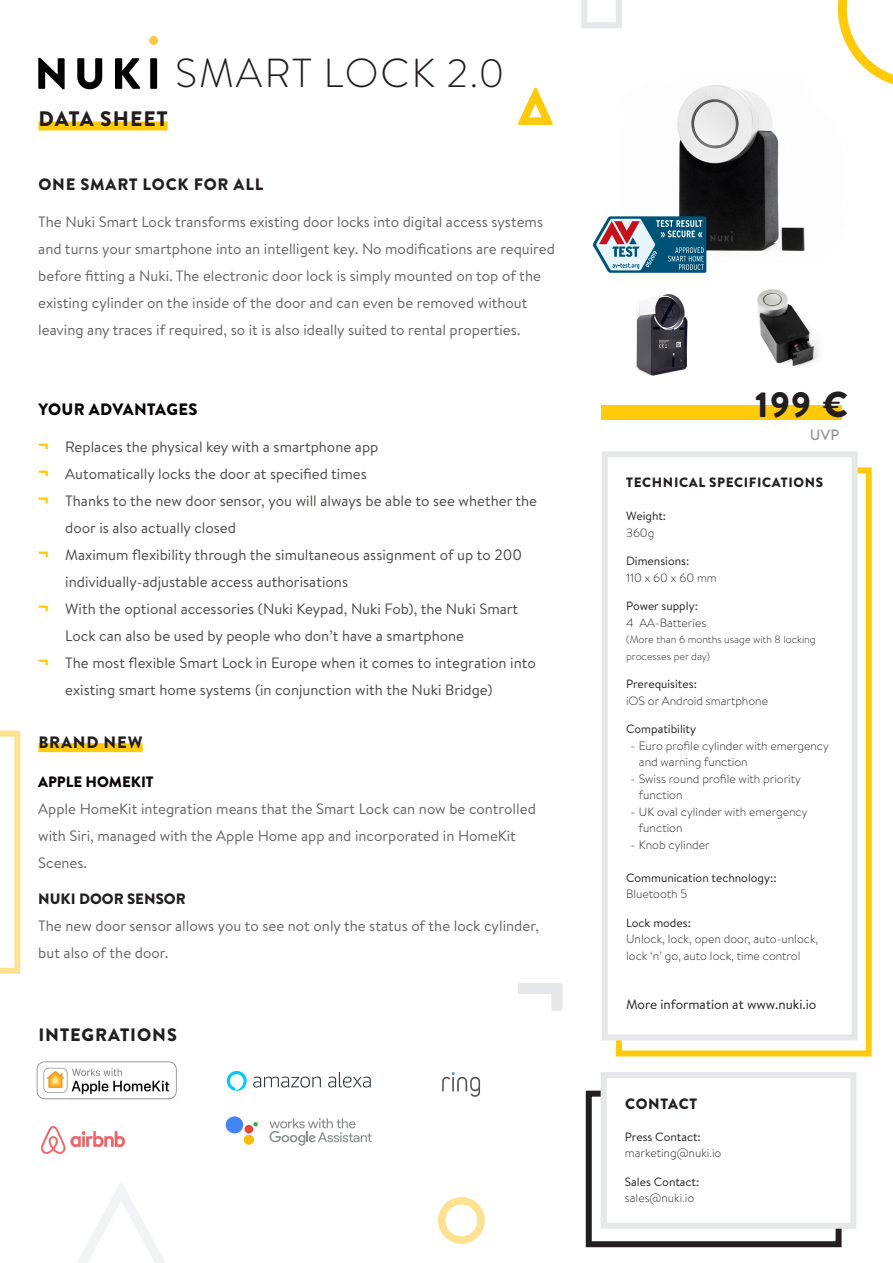
<style>
.page{position:relative;width:893px;height:1263px;background:#fff}
.page>*{position:absolute;margin:0;border:0;box-sizing:border-box;transform-origin:0 0}
.t1{font:900 52.5px "Brandon Grotesque";color:#feca0a}
.t2{font:300 40.5px "Brandon Grotesque";letter-spacing:.05em;color:#231f20}
.t3{font:900 36px "Brandon Grotesque";color:#231f20}
.t4{font:900 21px "Brandon Grotesque";letter-spacing:.05em;color:#231f20}
.t5{font:900 18px "Brandon Grotesque";letter-spacing:.05em;color:#231f20}
.t6{font:900 16.5px "Brandon Grotesque";letter-spacing:.05em;color:#231f20}
.t7{font:900 16.5px "Brandon Grotesque";letter-spacing:.02em;color:#080302}
.t8{font:15px/27px "Brandon Text";color:#636366}
.t9{font:15px/27px "Brandon Text";color:#4b4948}
.t10{font:900 15px "Brandon Grotesque";color:#231f20}
.t11{font:900 15px "Brandon Grotesque";color:#080302}
.t12{font:900 15px "Brandon Grotesque";letter-spacing:.045em;color:#231f20}
.t13{font:500 15px "Brandon Text";color:#939598}
.t14{font:13.5px "Brandon Text";color:#231f20}
.t15{font:900 13.5px "Brandon Grotesque";letter-spacing:.045em;color:#231f20}
.t16{font:300 12px/16.5px "Brandon Text";color:#231f20}
.t17{font:12px "Brandon Text";color:#231f20}
.t18{font:300 10.5px/16.5px "Brandon Text";color:#231f20}
.s1{font-family:"Brandon Grotesque";font-weight:900;font-size:21px;color:#feca0a}
</style>
<div class="page">
<img style="left:677px;top:85px;width:128px;height:187px">
<img style="left:635px;top:294px;width:53px;height:82px">
<img style="left:757px;top:289px;width:62px;height:78px">
<div style="left:616px;top:467px;width:256px;height:589px;border:6px solid #feca0a"></div>
<svg style="left:38px;top:58px;width:27px;height:31px"></svg>
<svg style="left:77px;top:58px;width:25px;height:31px"></svg>
<svg style="left:115px;top:58px;width:25px;height:31px"></svg>
<div style="left:150px;top:58px;width:7px;height:31px;background:#000001"></div>
<div style="left:149px;top:36px;width:9px;height:9px;background:#fec94a;border-radius:50%"></div>
<div style="left:38px;top:121px;width:130px;height:9px;background:#feca0a"></div>
<div style="left:38px;top:743px;width:105px;height:9px;background:#feca0a"></div>
<div style="left:602px;top:451px;width:256px;height:589px;background:#fff;border:6px solid #e6e7e9"></div>
<div style="left:586px;top:1091px;width:256px;height:156px;border:6px solid #231f20"></div>
<div style="left:601px;top:1072px;width:255px;height:157px;background:#fff;border:6px solid #e6e7e9"></div>
<div style="left:602px;top:405px;width:240px;height:15px;background:#feca0a"></div>
<svg style="left:518px;top:983px;width:44px;height:28px"></svg>
<div style="left:438px;top:1197px;width:47px;height:47px;border:8px solid #ffe192;border-radius:50%"></div>
<svg style="left:77px;top:1182px;width:88px;height:81px"></svg>
<svg style="left:838px;top:0;width:55px;height:85px"></svg>
<svg style="left:0;top:730px;width:20px;height:244px"></svg>
<svg style="left:581px;top:0;width:41px;height:28px"></svg>
<svg style="left:227px;top:1071px;width:20px;height:20px"></svg>
<svg style="left:253px;top:1072px;width:118px;height:16px"></svg>
<img style="left:41px;top:1127px;width:84px;height:26px">
<img style="left:442px;top:1072px;width:39px;height:24px">
<svg style="left:269px;top:1118px;width:103px;height:27px"></svg>
<div style="left:226px;top:1116px;width:17px;height:17px;background:#4285f5;border-radius:50%"></div>
<div style="left:244px;top:1125px;width:9px;height:8px;background:#eb4236;border-radius:50%"></div>
<div style="left:244px;top:1135px;width:10px;height:10px;background:#fabd05;border-radius:50%"></div>
<svg style="left:253px;top:1122px;width:5px;height:4px"></svg>
<img style="left:36px;top:1061px;width:141px;height:39px">
<svg style="left:593px;top:216px;width:113px;height:57px;background:#6c8ea3"></svg>
<p class="t4" style="left:38px;top:104px;width:131px">DATA SHEET</p>
<p class="t2" style="left:175px;top:46px;width:331px">SMART LOCK 2.0</p>
<p class="t1" style="left:517px;top:70px;width:39px">∆</p>
<p class="t6" style="left:38px;top:172px;width:226px">ONE SMART LOCK FOR ALL</p>
<p class="t8" style="left:38px;top:208px;width:518px">The Nuki Smart Lock transforms existing door locks into digital access systems and turns your smartphone into an intelligent key. No modifications are required before fitting a Nuki. The electronic door lock is simply mounted on top of the existing cylinder on the inside of the door and can even be removed without leaving any traces if required, so it is also ideally suited to rental properties.</p>
<p class="t7" style="left:38px;top:397px;width:160px">YOUR ADVANTAGES</p>
<p class="t9" style="left:38px;top:433px;width:342px"><span class="s1">¬</span> Replaces the physical key with a smartphone app</p>
<p class="t9" style="left:38px;top:460px;width:330px"><span class="s1">¬</span> Automatically locks the door at specified times</p>
<p class="t9" style="left:65px;top:487px;width:473px;text-indent:-27px"><span class="s1">¬</span> Thanks to the new door sensor, you will always be able to see whether the door is also actually closed</p>
<p class="t9" style="left:65px;top:541px;width:458px;text-indent:-27px"><span class="s1">¬</span> Maximum flexibility through the simultaneous assignment of up to 200 individually-adjustable access authorisations</p>
<p class="t9" style="left:65px;top:595px;width:454px;text-indent:-27px"><span class="s1">¬</span> With the optional accessories (Nuki Keypad, Nuki Fob), the Nuki Smart<br>Lock can also be used by people who don’t have a smartphone</p>
<p class="t9" style="left:65px;top:649px;width:472px;text-indent:-27px"><span class="s1">¬</span> The most flexible Smart Lock in Europe when it comes to integration into existing smart home systems (in conjunction with the Nuki Bridge)</p>
<p class="t6" style="left:38px;top:730px;width:106px">BRAND NEW</p>
<p class="t11" style="left:38px;top:771px;width:117px">APPLE HOMEKIT</p>
<p class="t8" style="left:38px;top:795px;width:499px">Apple HomeKit integration means that the Smart Lock can now be controlled with Siri, managed with the Apple Home app and incorporated in HomeKit<br>Scenes.</p>
<p class="t10" style="left:38px;top:888px;width:149px">NUKI DOOR SENSOR</p>
<p class="t8" style="left:38px;top:912px;width:502px">The new door sensor allows you to see not only the status of the lock cylinder, but also of the door.</p>
<p class="t5" style="left:38px;top:1022px;width:140px">INTEGRATIONS</p>
<p class="t3" style="left:755px;top:380px;width:94px">199 €</p>
<p class="t13" style="left:810px;top:424px;width:31px">UVP</p>
<p class="t15" style="left:626px;top:473px;width:198px">TECHNICAL SPECIFICATIONS</p>
<p class="t17" style="left:626px;top:508px;width:42px">Weight:</p>
<p class="t16" style="left:626px;top:524px;width:30px">360g</p>
<p class="t17" style="left:626px;top:553px;width:65px">Dimensions:</p>
<p class="t16" style="left:626px;top:569px;width:92px">110 x 60 x 60 mm</p>
<p class="t17" style="left:626px;top:598px;width:73px">Power supply:</p>
<p class="t16" style="left:626px;top:614px;width:82px">4 AA-Batteries</p>
<p class="t18" style="left:626px;top:631px;width:191px">(More than 6 months usage with 8 locking processes per day)</p>
<p class="t17" style="left:626px;top:676px;width:72px">Prerequisites:</p>
<p class="t16" style="left:626px;top:692px;width:143px">iOS or Android smartphone</p>
<p class="t17" style="left:626px;top:721px;width:72px">Compatibility</p>
<p class="t16" style="left:639px;top:737px;width:191px;text-indent:-9px">- Euro profile cylinder with emergency and warning function</p>
<p class="t16" style="left:639px;top:770px;width:163px;text-indent:-9px">- Swiss round profile with priority function</p>
<p class="t16" style="left:639px;top:803px;width:170px;text-indent:-9px">- UK oval cylinder with emergency function</p>
<p class="t16" style="left:630px;top:836px;width:81px">- Knob cylinder</p>
<p class="t17" style="left:626px;top:869px;width:152px">Communication technology::</p>
<p class="t16" style="left:626px;top:885px;width:63px">Bluetooth 5</p>
<p class="t17" style="left:626px;top:914px;width:66px">Lock modes:</p>
<p class="t16" style="left:626px;top:930px;width:194px">Unlock, lock, open door, auto-unlock, lock ‘n’ go, auto lock, time control</p>
<p class="t14" style="left:626px;top:995px;width:192px">More information at www.nuki.io</p>
<p class="t12" style="left:625px;top:1093px;width:74px">CONTACT</p>
<p class="t17" style="left:625px;top:1128px;width:77px">Press Contact:</p>
<p class="t16" style="left:625px;top:1144px;width:98px">marketing@nuki.io</p>
<p class="t17" style="left:625px;top:1173px;width:76px">Sales Contact:</p>
<p class="t16" style="left:625px;top:1189px;width:71px">sales@nuki.io</p>
</div>
